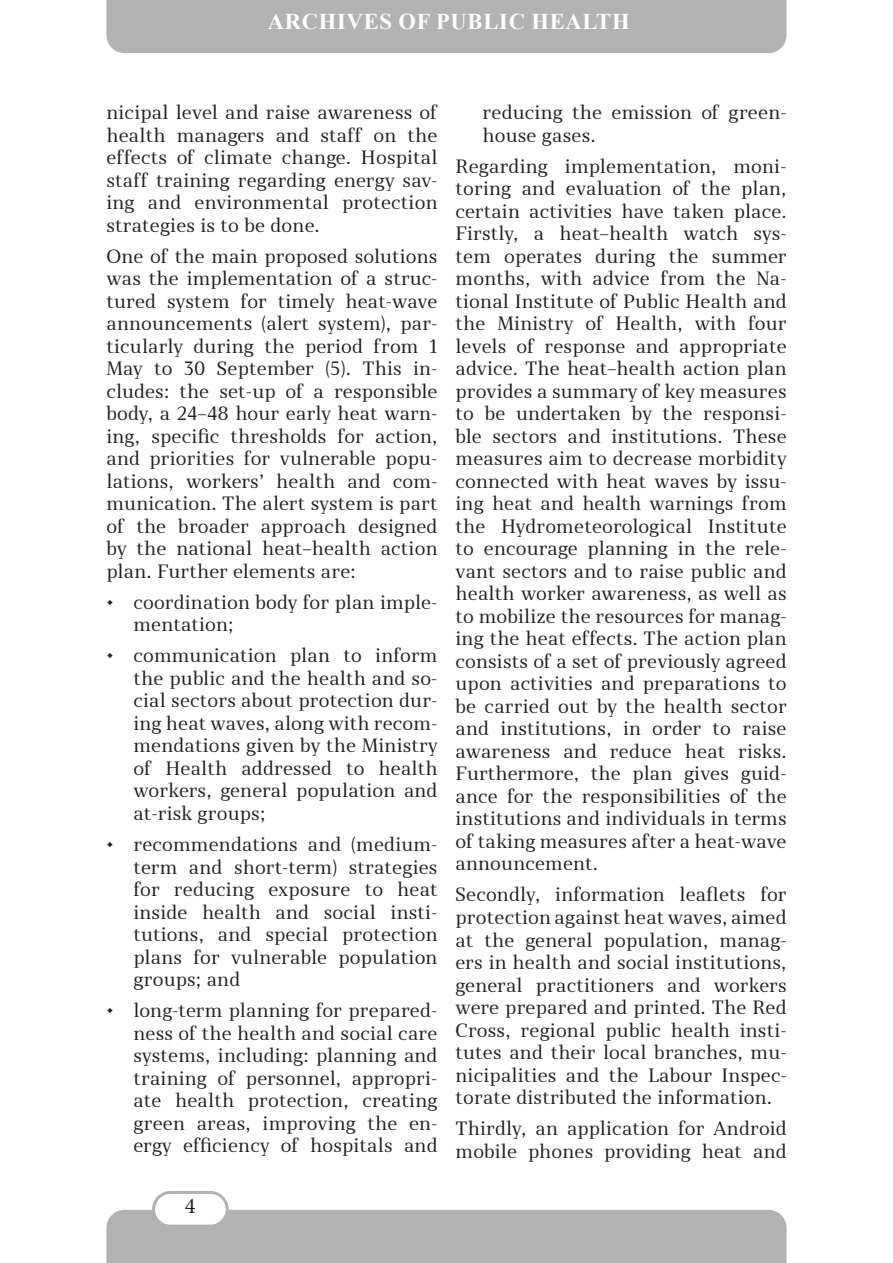
<style>
.page{position:relative;width:893px;height:1263px;background:#fff}
.page>*{position:absolute;margin:0;border:0;box-sizing:border-box;transform-origin:0 0}
.t1{font:700 22.5px "Times New Roman";letter-spacing:.035em;color:#fff}
.t2{font:22.5px "Minion Pro";color:#231f20}
.t3{font:18px/22.5px "Skola Serif";letter-spacing:.01em;color:#231f20;text-align:justify}
</style>
<div class="page">
<div style="left:106px;top:1210px;width:680px;height:53px;background:#b3b2b2"></div>
<div style="left:154px;top:1192px;width:73px;height:34px;background:#fff;border-radius:17px"></div>
<div style="left:152px;top:1191px;width:77px;height:36px;border:3px solid #b2b2b2;border-radius:17px"></div>
<div style="left:106px;top:0;width:680px;height:53px;background:#b3b2b2"></div>
<p class="t1" style="left:268px;top:6px;width:363px">ARCHIVES OF PUBLIC HEALTH</p>
<p class="t3" style="left:106px;top:101px;width:333px">nicipal level and raise awareness of health managers and staff on the effects of climate change. Hospital staff training regarding energy sav&shy;ing and environmental protection strategies is to be done.</p>
<p class="t3" style="left:106px;top:245px;width:333px">One of the main proposed solutions was the implementation of a struc&shy;tured system for timely heat-wave announcements (alert system), par&shy;ticularly during the period from 1<br>May to 30 September (5). This in&shy;cludes: the set-up of a responsible body, a 24–48 hour early heat warn&shy;ing, specific thresholds for action, and priorities for vulnerable popu&shy;lations, workers’ health and com&shy;munication. The alert system is part of the broader approach designed by the national heat–health action plan. Further elements are:</p>
<p class="t3" style="left:133px;top:591px;width:306px;text-indent:-27px">• coordination body for plan imple&shy;mentation;</p>
<p class="t3" style="left:133px;top:644px;width:306px;text-indent:-27px">• communication plan to inform the public and the health and so&shy;cial sectors about protection dur&shy;ing heat waves, along with recom&shy;mendations given by the Ministry of Health addressed to health workers, general population and at-risk groups;</p>
<p class="t3" style="left:133px;top:833px;width:306px;text-indent:-27px">• recommendations and (medium&shy;term and short-term) strategies for reducing exposure to heat inside health and social insti&shy;tutions, and special protection plans for vulnerable population groups; and</p>
<p class="t3" style="left:133px;top:999px;width:306px;text-indent:-27px">• long-term planning for prepared&shy;ness of the health and social care systems, including: planning and training of personnel, appropri&shy;ate health protection, creating green areas, improving the en&shy;ergy efficiency of hospitals and</p>
<p class="t2" style="left:185px;top:1190px;width:12px">4</p>
<p class="t3" style="left:483px;top:101px;width:306px">reducing the emission of green&shy;house gases.</p>
<p class="t3" style="left:456px;top:155px;width:333px">Regarding implementation, moni&shy;toring and evaluation of the plan, certain activities have taken place.<br>Firstly, a heat–health watch sys&shy;tem operates during the summer months, with advice from the Na&shy;tional Institute of Public Health and the Ministry of Health, with four levels of response and appropriate advice. The heat–health action plan provides a summary of key measures to be undertaken by the responsi&shy;ble sectors and institutions. These measures aim to decrease morbidity connected with heat waves by issu&shy;ing heat and health warnings from the Hydrometeorological Institute to encourage planning in the rele&shy;vant sectors and to raise public and health worker awareness, as well as to mobilize the resources for manag&shy;ing the heat effects. The action plan consists of a set of previously agreed upon activities and preparations to be carried out by the health sector and institutions, in order to raise awareness and reduce heat risks.<br>Furthermore, the plan gives guid&shy;ance for the responsibilities of the institutions and individuals in terms of taking measures after a heat-wave announcement.</p>
<p class="t3" style="left:456px;top:883px;width:333px">Secondly, information leaflets for protection against heat waves, aimed at the general population, manag&shy;ers in health and social institutions, general practitioners and workers were prepared and printed. The Red Cross, regional public health insti&shy;tutes and their local branches, mu&shy;nicipalities and the Labour Inspec&shy;torate distributed the information.</p>
<p class="t3" style="left:456px;top:1117px;width:333px">Thirdly, an application for Android mobile phones providing heat and</p>
</div>
